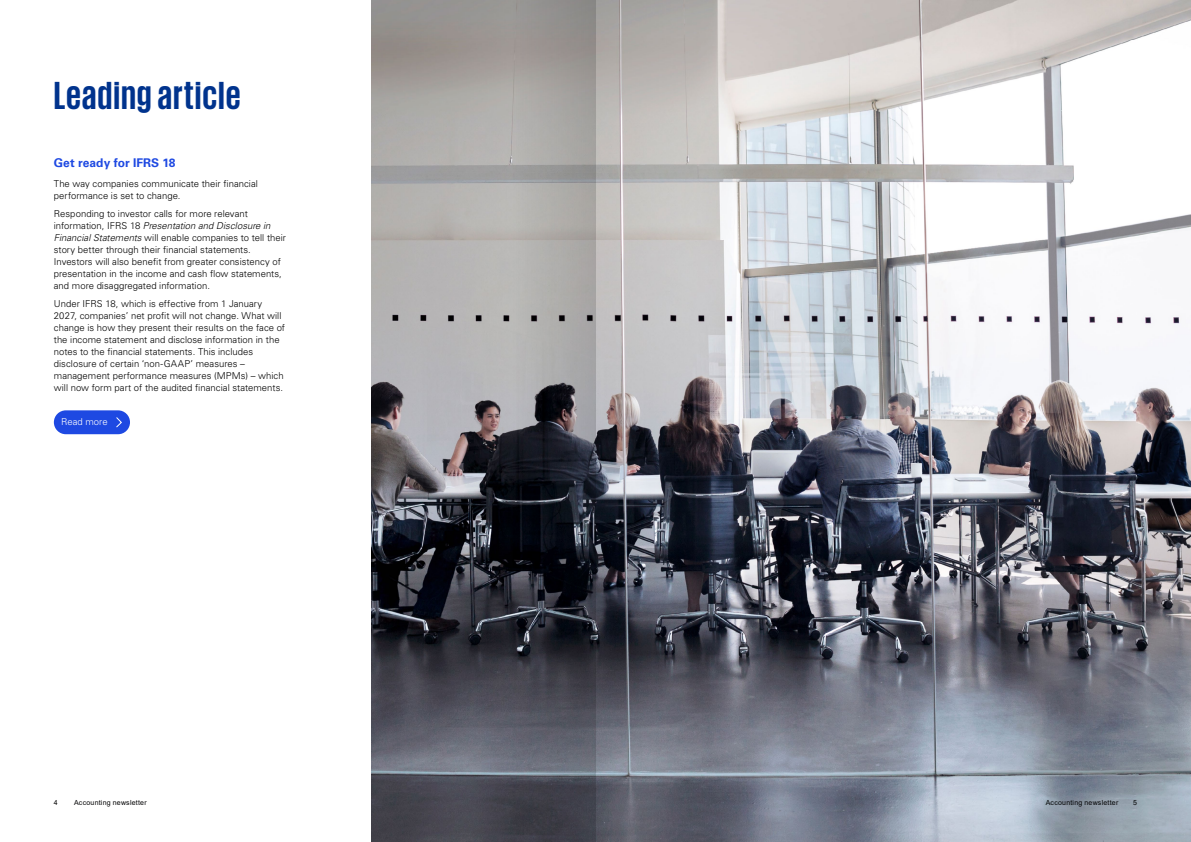
<style>
.page{position:relative;width:1191px;height:842px;background:#fff}
.page>*{position:absolute;margin:0;border:0;box-sizing:border-box;transform-origin:0 0}
.t1{font:700 40px "KPMG";letter-spacing:.025em;color:#00338d}
.t2{font:700 12px "Univers LT Std";letter-spacing:.005em;color:#1e49e2}
.t3{font:300 9.5px/12px "Univers LT Std";color:#000}
.t4{font:300 9.5px "Univers LT Std";letter-spacing:.005em;color:#fff}
.t5{font:7px "Arial";letter-spacing:.03em;color:#020203}
.t6{font:7px "Arial";color:#000}
.s1{font-style:italic}
</style>
<div class="page">
<img style="left:371px;top:1px;width:820px;height:841px">
<div style="left:54px;top:410px;width:76px;height:24px;background:#1e49e2;border-radius:12px"></div>
<svg style="left:116px;top:417px;width:6px;height:11px"></svg>
<svg style="left:510px;top:0;width:85px;height:842px;background:#6c6c70"></svg>
<h1 class="t1" style="left:54px;top:75px;width:188px">Leading article</h1>
<p class="t2" style="left:54px;top:156px;width:123px">Get ready for IFRS 18</p>
<p class="t3" style="left:54px;top:178px;width:205px">The way companies communicate their financial performance is set to change.</p>
<p class="t3" style="left:54px;top:208px;width:234px">Responding to investor calls for more relevant information, IFRS 18 <span class="s1">Presentation and Disclosure in Financial Statements</span> will enable companies to tell their story better through their financial statements.<br>Investors will also benefit from greater consistency of presentation in the income and cash flow statements, and more disaggregated information.</p>
<p class="t3" style="left:54px;top:297px;width:233px">Under IFRS 18, which is effective from 1 January 2027, companies’ net profit will not change. What will change is how they present their results on the face of the income statement and disclose information in the notes to the financial statements. This includes disclosure of certain ‘non-GAAP’ measures – management performance measures (MPMs) – which will now form part of the audited financial statements.</p>
<p class="t4" style="left:61px;top:416px;width:48px">Read more</p>
<p class="t6" style="left:54px;top:798px;width:5px">4</p>
<p class="t5" style="left:74px;top:798px;width:74px">Accounting newsletter</p>
<p class="t5" style="left:1045px;top:798px;width:74px">Accounting newsletter</p>
<p class="t6" style="left:1133px;top:798px;width:5px">5</p>
</div>
